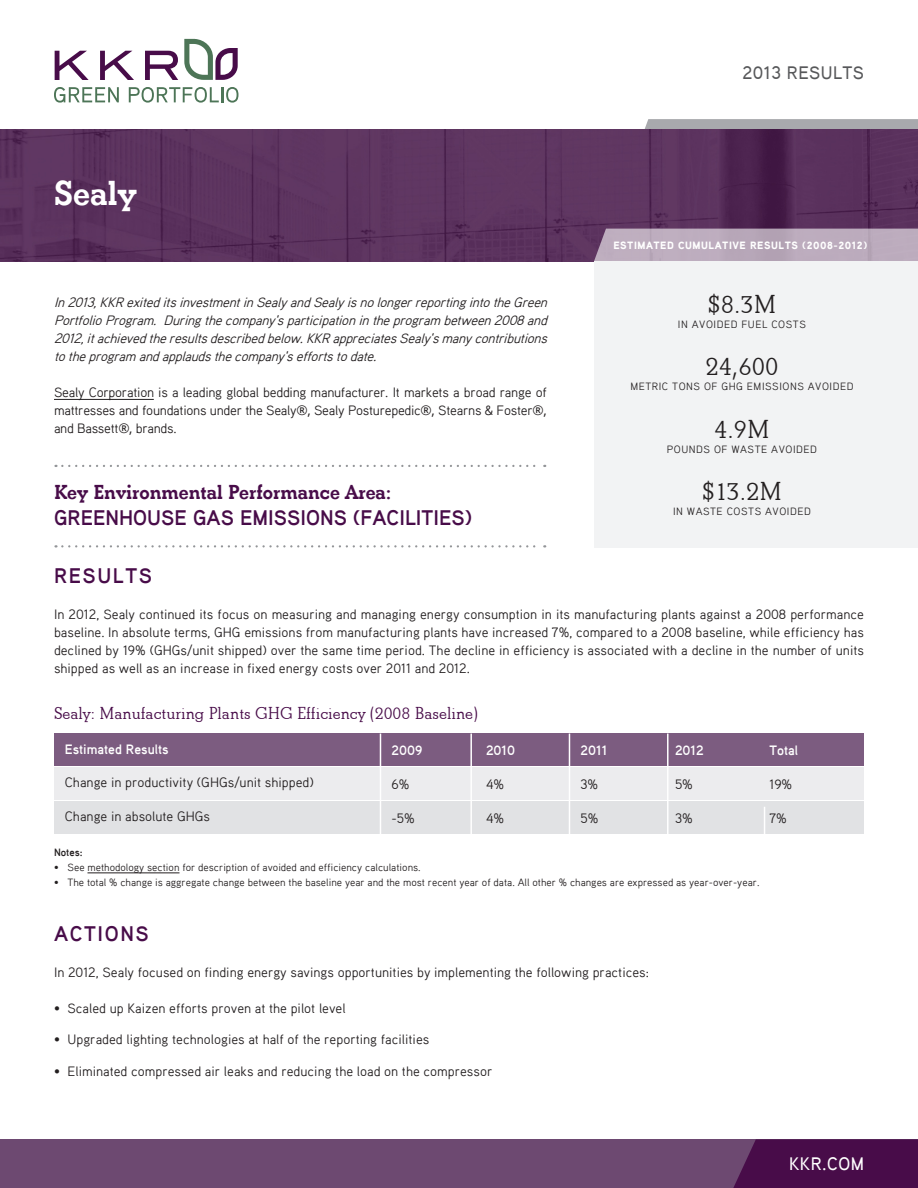
<style>
.page{position:relative;width:918px;height:1188px;background:#fff}
.page>*{position:absolute;margin:0;border:0;box-sizing:border-box;transform-origin:0 0}
.t1{font:700 36px "Beton";color:#fff}
.t2{font:600 27px "Beton EF";color:#231f20}
.t3{font:700 21px "Aaux Pro";color:#480c49}
.t4{font:700 21px "Beton";color:#480c49}
.t5{font:700 21px "Aaux Pro";letter-spacing:.075em;color:#480c49}
.t6{font:600 18px "Beton EF";color:#480c49}
.t7{font:500 18px "Aaux Pro";letter-spacing:.025em;color:#57585a}
.t8{font:500 18px "Aaux Pro";letter-spacing:.025em;color:#fff}
.t9{font:13.5px/18px "Aaux Pro";color:#231f20;text-align:justify}
.t10{font:italic 13.5px/18px "Aaux Pro";color:#231f20;text-align:justify}
.t11{font:700 13.5px "Aaux Pro";color:#fff}
.t12{font:10.5px "Aaux Pro";color:#231f20}
.t13{font:10.5px "Aaux Pro";letter-spacing:.05em;color:#231f20}
.t14{font:900 10.5px "Aaux Pro";letter-spacing:.05em;color:#fff}
.t15{font:700 10.5px "Aaux Pro";color:#231f20}
.s1{font-family:"Open Sans"}
</style>
<div class="page">
<div style="left:0;top:1139px;width:918px;height:49px;background:#6d4971"></div>
<svg style="left:644px;top:119px;width:274px;height:11px;background:#a29fa6"></svg>
<hr style="left:54px;top:399px;width:100px;height:1px;background:#231f20">
<img style="left:0;top:130px;width:918px;height:131px">
<svg style="left:594px;top:229px;width:324px;height:32px;background:#b9a8ba"></svg>
<div style="left:594px;top:261px;width:324px;height:287px;background:#f2f3f4"></div>
<svg style="left:55px;top:51px;width:34px;height:29px"></svg>
<svg style="left:100px;top:51px;width:34px;height:29px"></svg>
<svg style="left:145px;top:51px;width:33px;height:29px"></svg>
<svg style="left:54px;top:87px;width:65px;height:16px"></svg>
<svg style="left:129px;top:87px;width:109px;height:16px"></svg>
<svg style="left:184px;top:39px;width:54px;height:41px"></svg>
<svg style="left:733px;top:1139px;width:185px;height:49px;background:#4a104b"></svg>
<svg style="left:56px;top:465px;width:489px;height:2px"></svg>
<svg style="left:56px;top:545px;width:489px;height:3px"></svg>
<div style="left:54px;top:734px;width:810px;height:32px;background:#7c5c80"></div>
<div style="left:54px;top:767px;width:810px;height:33px;background:#ececee"></div>
<div style="left:54px;top:801px;width:810px;height:33px;background:#e1e2e4"></div>
<hr style="left:764px;top:807px;width:1px;height:111px;background:#fff">
<hr style="left:667px;top:734px;width:2px;height:111px;background:#fff">
<hr style="left:569px;top:734px;width:1px;height:111px;background:#fff">
<hr style="left:470px;top:734px;width:2px;height:111px;background:#fff">
<hr style="left:380px;top:734px;width:1px;height:111px;background:#fff">
<hr style="left:87px;top:873px;width:93px;height:1px;background:#231f20">
<p class="t1" style="left:54px;top:172px;width:84px">Sealy</p>
<p class="t10" style="left:54px;top:293px;width:499px">In2013,KKRexiteditsinvestmentinSealyandSealyisnolongerreportingintotheGreen PortfolioProgram. Duringthecompany’sparticipationintheprogram between2008and 2012,itachievedtheresultsdescribedbelow.KKRappreciatesSealy’smanycontributions totheprogram andapplaudsthecompany’seffortstodate.</p>
<p class="t9" style="left:54px;top:383px;width:494px">Sealy Corporation is a leading global bedding manufacturer. It markets a broad range of mattresses and foundations under the Sealy<span class="s1">®,</span> Sealy Posturepedic<span class="s1">®,</span> Stearns &amp; Foster<span class="s1">®, </span>and Bassett<span class="s1">®,</span> brands.</p>
<p class="t4" style="left:54px;top:480px;width:338px">Key Environmental Performance Area:</p>
<p class="t3" style="left:54px;top:504px;width:419px">GREENHOUSE GAS EMISSIONS (FACILITIES)</p>
<p class="t7" style="left:742px;top:61px;width:123px">2013 RESULTS</p>
<p class="t14" style="left:613px;top:239px;width:255px">ESTIMATED CUMULATIVE RESULTS (2008-2012)</p>
<p class="t2" style="left:708px;top:289px;width:70px">$8.3M</p>
<p class="t13" style="left:678px;top:318px;width:130px">IN AVOIDED FUEL COSTS</p>
<p class="t2" style="left:706px;top:351px;width:74px">24,600</p>
<p class="t13" style="left:630px;top:380px;width:225px">METRIC TONS OF GHG EMISSIONS AVOIDED</p>
<p class="t2" style="left:714px;top:414px;width:57px">4.9M</p>
<p class="t13" style="left:667px;top:442px;width:152px">POUNDS OF WASTE AVOIDED</p>
<p class="t2" style="left:702px;top:476px;width:82px">$13.2M</p>
<p class="t13" style="left:673px;top:505px;width:139px">IN WASTE COSTS AVOIDED</p>
<p class="t5" style="left:54px;top:563px;width:99px">RESULTS</p>
<p class="t9" style="left:54px;top:605px;width:812px">In 2012, Sealy continued its focus on measuring and managing energy consumption in its manufacturing plants against a 2008 performance baseline. In absolute terms, GHG emissions from manufacturing plants have increased 7%, compared to a 2008 baseline, while efficiency has declined by 19% (GHGs/unit shipped) over the same time period. The decline in efficiency is associated with a decline in the number of units shipped as well as an increase in fixed energy costs over 2011 and 2012.</p>
<p class="t6" style="left:54px;top:703px;width:425px">Sealy: Manufacturing Plants GHG Efficiency (2008 Baseline)</p>
<p class="t11" style="left:65px;top:740px;width:105px">Estimated Results</p>
<p class="t9" style="left:65px;top:773px;width:251px">Change in productivity (GHGs/unit shipped)</p>
<p class="t9" style="left:65px;top:807px;width:147px">Change in absolute GHGs</p>
<p class="t11" style="left:392px;top:742px;width:32px">2009</p>
<p class="t11" style="left:486px;top:742px;width:31px">2010</p>
<p class="t11" style="left:580px;top:742px;width:28px">2011</p>
<p class="t11" style="left:675px;top:742px;width:30px">2012</p>
<p class="t11" style="left:770px;top:742px;width:30px">Total</p>
<p class="t9" style="left:392px;top:775px;width:20px">6%</p>
<p class="t9" style="left:486px;top:775px;width:20px">4%</p>
<p class="t9" style="left:580px;top:775px;width:19px">3%</p>
<p class="t9" style="left:675px;top:775px;width:19px">5%</p>
<p class="t9" style="left:770px;top:775px;width:24px">19%</p>
<p class="t9" style="left:392px;top:809px;width:25px">-5%</p>
<p class="t9" style="left:486px;top:809px;width:20px">4%</p>
<p class="t9" style="left:580px;top:809px;width:19px">5%</p>
<p class="t9" style="left:675px;top:809px;width:19px">3%</p>
<p class="t9" style="left:770px;top:809px;width:19px">7%</p>
<p class="t15" style="left:54px;top:846px;width:30px">Notes:</p>
<p class="t12" style="left:54px;top:861px;width:368px">¥ See methodology section for description of avoided and efficiency calculations.</p>
<p class="t12" style="left:54px;top:876px;width:707px">¥ The total % change is aggregate change between the baseline year and the most recent year of data. All other % changes are expressed as year-over-year.</p>
<p class="t5" style="left:54px;top:920px;width:96px">ACTIONS</p>
<p class="t9" style="left:54px;top:963px;width:596px">In 2012, Sealy focused on finding energy savings opportunities by implementing the following practices:</p>
<p class="t9" style="left:54px;top:999px;width:293px">¥ Scaled up Kaizen efforts proven at the pilot level</p>
<p class="t9" style="left:54px;top:1030px;width:377px">¥ Upgraded lighting technologies at half of the reporting facilities</p>
<p class="t9" style="left:54px;top:1062px;width:440px">¥ Eliminated compressed air leaks and reducing the load on the compressor</p>
<p class="t8" style="left:789px;top:1152px;width:76px">KKR.COM</p>
</div>
